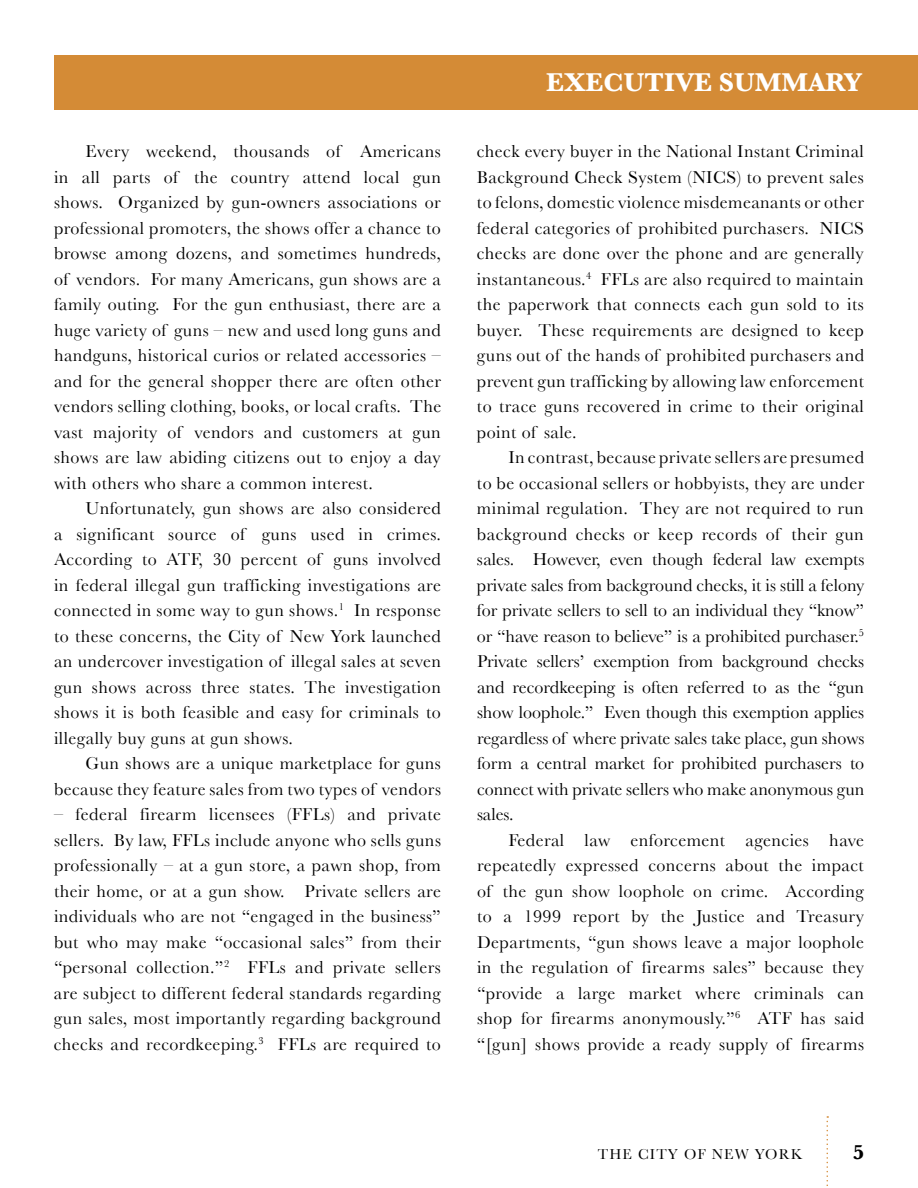
<style>
.page{position:relative;width:918px;height:1188px;background:#fff}
.page>*{position:absolute;margin:0;border:0;box-sizing:border-box;transform-origin:0 0}
.t1{font:700 27px "Baskerville";color:#fff}
.t2{font:700 21px "Baskerville";color:#000}
.t3{font:18px/25.5px "Baskerville";letter-spacing:.025em;color:#000;text-align:justify}
.t4{font:15px "Baskerville";letter-spacing:.075em;color:#000}
</style>
<div class="page">
<svg style="left:827px;top:1116px;width:1px;height:70px"></svg>
<div style="left:54px;top:55px;width:864px;height:54px;background:#d48b36"></div>
<p class="t3" style="left:54px;top:139px;width:389px;text-indent:32px">Every weekend, thousands of Americans in all parts of the country attend local gun shows. Organized by gun-owners associations or professional promoters, the shows offer a chance to browse among dozens, and sometimes hundreds, of vendors. For many Americans, gun shows are a family outing. For the gun enthusiast, there are a huge variety of guns – new and used long guns and handguns, historical curios or related accessories – and for the general shopper there are often other vendors selling clothing, books, or local crafts. The vast majority of vendors and customers at gun shows are law abiding citizens out to enjoy a day with others who share a common interest.</p>
<p class="t3" style="left:54px;top:496px;width:389px;text-indent:32px">Unfortunately, gun shows are also considered a significant source of guns used in crimes.<br>According to ATF, 30 percent of guns involved in federal illegal gun trafficking investigations are connected in some way to gun shows.<sup>1</sup> In response to these concerns, the City of New York launched an undercover investigation of illegal sales at seven gun shows across three states. The investigation shows it is both feasible and easy for criminals to illegally buy guns at gun shows.</p>
<p class="t3" style="left:54px;top:751px;width:389px;text-align:right">Gun shows are a unique marketplace for guns because they feature sales from two types of vendors</p>
<p class="t3" style="left:54px;top:802px;width:389px">– federal firearm licensees (FFLs) and private sellers. By law, FFLs include anyone who sells guns professionally – at a gun store, a pawn shop, from their home, or at a gun show. Private sellers are individuals who are not “engaged in the business” but who may make “occasional sales” from their “personal collection.”<sup>2</sup> FFLs and private sellers are subject to different federal standards regarding gun sales, most importantly regarding background checks and recordkeeping.<sup>3</sup> FFLs are required to</p>
<h1 class="t1" style="left:546px;top:67px;width:318px">EXECUTIVE SUMMARY</h1>
<p class="t3" style="left:477px;top:139px;width:389px">check every buyer in the National Instant Criminal Background Check System (NICS) to prevent sales to felons, domestic violence misdemeanants or other federal categories of prohibited purchasers. NICS checks are done over the phone and are generally instantaneous.<sup>4</sup> FFLs are also required to maintain the paperwork that connects each gun sold to its buyer. These requirements are designed to keep guns out of the hands of prohibited purchasers and prevent gun trafficking by allowing law enforcement to trace guns recovered in crime to their original point of sale.</p>
<p class="t3" style="left:477px;top:445px;width:389px;text-indent:32px">In contrast, because private sellers are presumed to be occasional sellers or hobbyists, they are under minimal regulation. They are not required to run background checks or keep records of their gun sales. However, even though federal law exempts private sales from background checks, it is still a felony for private sellers to sell to an individual they “know” or “have reason to believe” is a prohibited purchaser.<sup>5<br></sup>Private sellers’ exemption from background checks and recordkeeping is often referred to as the “gun show loophole.” Even though this exemption applies regardless of where private sales take place, gun shows form a central market for prohibited purchasers to connect with private sellers who make anonymous gun sales.</p>
<p class="t3" style="left:477px;top:827px;width:389px;text-indent:32px">Federal law enforcement agencies have repeatedly expressed concerns about the impact of the gun show loophole on crime. According to a 1999 report by the Justice and Treasury Departments, “gun shows leave a major loophole in the regulation of firearms sales” because they “provide a large market where criminals can shop for firearms anonymously.”<sup>6</sup> ATF has said “[gun] shows provide a ready supply of firearms</p>
<p class="t4" style="left:598px;top:1145px;width:206px">THE CITY OF NEW YORK</p>
<p class="t2" style="left:853px;top:1141px;width:13px">5</p>
</div>
